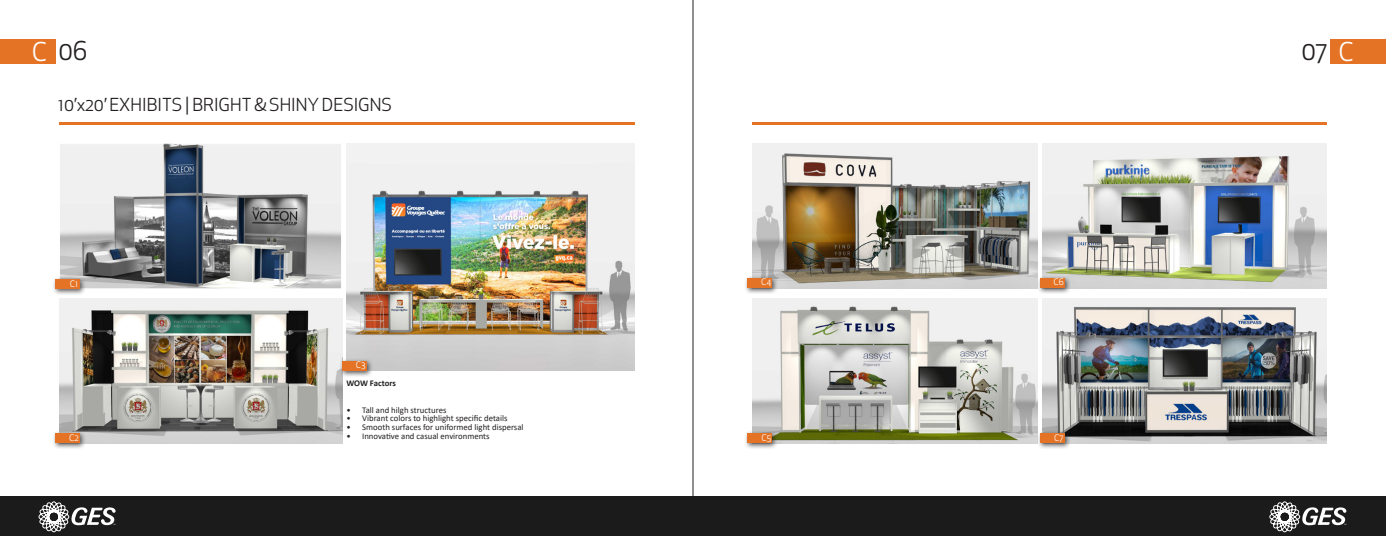
<style>
.page{position:relative;width:1386px;height:536px;background:#fff}
.page>*{position:absolute;margin:0;border:0;box-sizing:border-box;transform-origin:0 0}
.t1{font:25.38px "Apex New";color:#231f20}
.t2{font:25.38px "Apex New";color:#fff}
.t3{font:17.5px "Apex New";color:#231f20}
.t4{font:8.75px "Calibri";color:#231f20}
.t5{font:8.75px "Apex New";color:#fff}
.t6{font:700 8.75px "Calibri";letter-spacing:-.01em;color:#231f20}
.s1{color:#fff}
</style>
<div class="page">
<img style="left:752px;top:298px;width:286px;height:145px">
<img style="left:1042px;top:298px;width:284px;height:145px">
<hr style="left:59px;top:122px;width:576px;height:3px;background:#e57325">
<hr style="left:752px;top:122px;width:574px;height:2px;background:#e57325">
<hr style="left:693px;top:0;width:1px;height:536px;background:#231f20">
<div style="left:0;top:40px;width:55px;height:24px;background:#e57325"></div>
<div style="left:1331px;top:40px;width:55px;height:24px;background:#e57325"></div>
<div style="left:0;top:496px;width:1386px;height:40px;background:#1b1b1b"></div>
<svg style="left:38px;top:501px;width:78px;height:31px"></svg>
<svg style="left:1269px;top:501px;width:77px;height:31px"></svg>
<img style="left:346px;top:144px;width:289px;height:226px">
<img style="left:61px;top:145px;width:279px;height:142px">
<div style="left:59px;top:143px;width:283px;height:146px;border:1px solid #fff"></div>
<img style="left:60px;top:298px;width:282px;height:145px">
<img style="left:752px;top:144px;width:286px;height:145px">
<div style="left:52px;top:430px;width:34px;height:19px;background:#231f20;opacity:.75"></div>
<div style="left:55px;top:433px;width:24px;height:10px;background:#e57325"></div>
<div style="left:52px;top:276px;width:34px;height:19px;background:#231f20;opacity:.75"></div>
<div style="left:55px;top:279px;width:24px;height:10px;background:#e57325"></div>
<div style="left:339px;top:357px;width:34px;height:20px;background:#231f20;opacity:.75"></div>
<div style="left:342px;top:360px;width:24px;height:10px;background:#e57325"></div>
<div style="left:745px;top:430px;width:34px;height:19px;background:#231f20;opacity:.75"></div>
<div style="left:748px;top:433px;width:24px;height:10px;background:#e57325"></div>
<div style="left:1037px;top:430px;width:34px;height:19px;background:#231f20;opacity:.75"></div>
<div style="left:1040px;top:433px;width:24px;height:10px;background:#e57325"></div>
<img style="left:1042px;top:144px;width:284px;height:145px">
<div style="left:745px;top:274px;width:34px;height:20px;background:#231f20;opacity:.75"></div>
<div style="left:748px;top:278px;width:24px;height:9px;background:#e57325"></div>
<div style="left:1037px;top:274px;width:34px;height:20px;background:#231f20;opacity:.75"></div>
<div style="left:1040px;top:277px;width:24px;height:10px;background:#e57325"></div>
<p class="t1" style="left:32px;top:35px;width:57px"><span class="s1">C</span> 06</p>
<p class="t1" style="left:1301px;top:35px;width:27px">07</p>
<p class="t2" style="left:1339px;top:35px;width:17px">C</p>
<p class="t3" style="left:58px;top:93px;width:335px">10’x20’ EXHIBITS | BRIGHT &amp; SHINY DESIGNS</p>
<p class="t5" style="left:70px;top:278px;width:10px">C1</p>
<p class="t5" style="left:69px;top:432px;width:11px">C2</p>
<p class="t5" style="left:356px;top:359px;width:11px">C3</p>
<p class="t6" style="left:346px;top:377px;width:51px">WOW Factors</p>
<p class="t4" style="left:346px;top:403px;width:102px">• Tall and hilgh structures</p>
<p class="t4" style="left:346px;top:412px;width:163px">• Vibrant colors to highlight specific details</p>
<p class="t4" style="left:346px;top:421px;width:179px">• Smooth surfaces for uniformed light dispersal</p>
<p class="t4" style="left:346px;top:429px;width:145px">• Innovative and casual environments</p>
<p class="t5" style="left:761px;top:276px;width:12px">C4</p>
<p class="t5" style="left:1054px;top:276px;width:12px">C6</p>
<p class="t5" style="left:761px;top:432px;width:11px">C5</p>
<p class="t5" style="left:1054px;top:432px;width:11px">C7</p>
</div>
